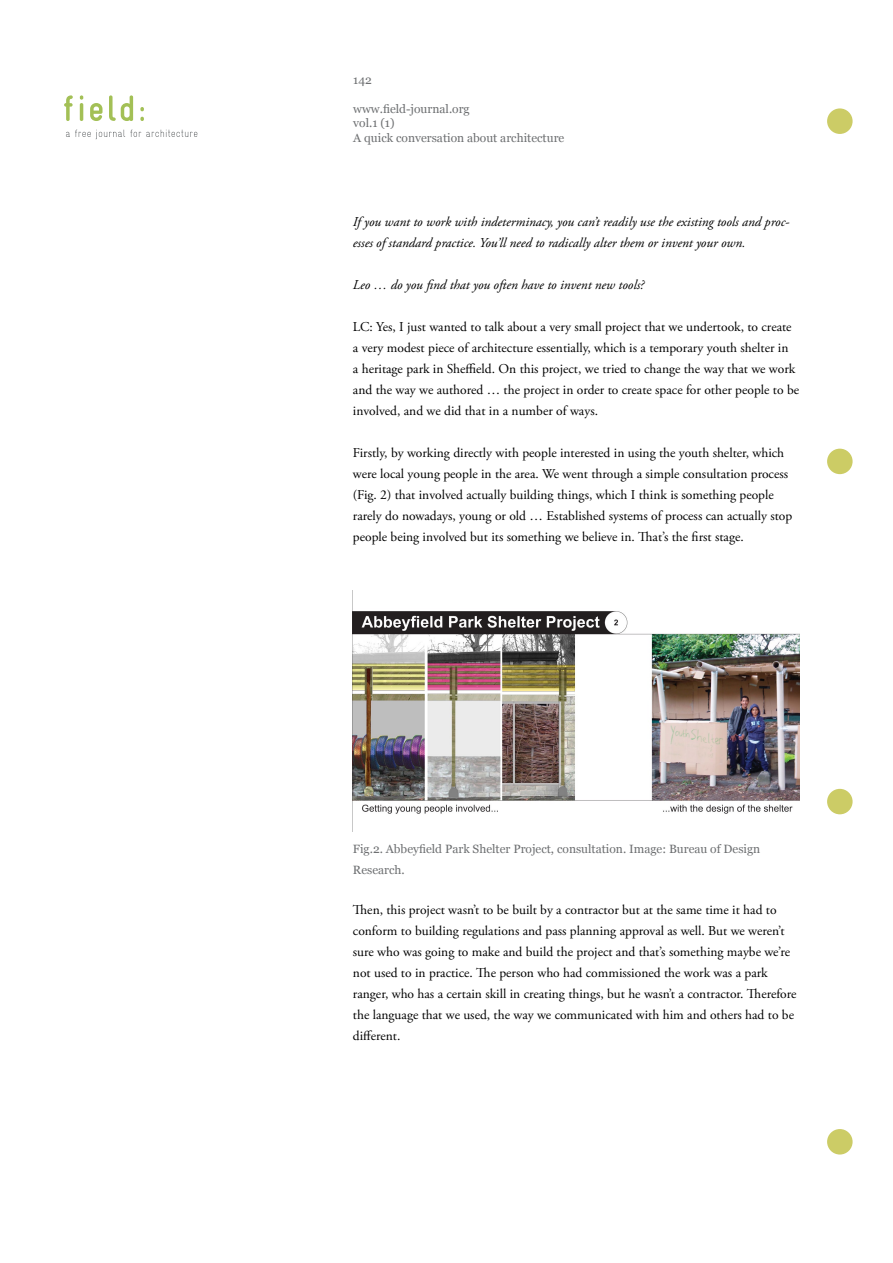
<style>
.page{position:relative;width:893px;height:1263px;background:#fff}
.page>*{position:absolute;margin:0;border:0;box-sizing:border-box;transform-origin:0 0}
.t1{font:13.5px/21px "Adobe Garamond Pro";color:#000}
.t2{font:italic 13.5px/21px "Adobe Garamond Pro";color:#000}
.t3{font:12px/14.4px "Georgia";color:#6d6f71}
</style>
<div class="page">
<svg style="left:66px;top:130px;width:131px;height:9px"></svg>
<svg style="left:64px;top:95px;width:9px;height:26px"></svg>
<svg style="left:80px;top:95px;width:3px;height:5px"></svg>
<hr style="left:80px;top:103px;width:3px;height:18px;background:#a3c056;border-radius:2px">
<svg style="left:90px;top:103px;width:12px;height:18px"></svg>
<svg style="left:109px;top:95px;width:24px;height:26px"></svg>
<svg style="left:140px;top:117px;width:4px;height:4px"></svg>
<svg style="left:140px;top:107px;width:4px;height:4px"></svg>
<div style="left:827px;top:789px;width:26px;height:25px;background:#cc6;border-radius:50%"></div>
<div style="left:827px;top:449px;width:26px;height:25px;background:#cccc65;border-radius:50%"></div>
<div style="left:827px;top:108px;width:26px;height:26px;background:#cc6;border-radius:50%"></div>
<div style="left:827px;top:1129px;width:26px;height:25px;background:#cc6;border-radius:50%"></div>
<img style="left:353px;top:611px;width:446px;height:203px">
<p class="t3" style="left:353px;top:73px;width:20px">142</p>
<p class="t3" style="left:353px;top:102px;width:213px">www.field-journal.org<br>vol.1 (1)<br>A quick conversation about architecture</p>
<p class="t2" style="left:353px;top:211px;width:438px">If you want to work with indeterminacy, you can’t readily use the existing tools and proc&shy;esses of standard practice. You’ll need to radically alter them or invent your own.</p>
<p class="t2" style="left:353px;top:274px;width:293px">Leo … do you find that you often have to invent new tools?</p>
<p class="t1" style="left:353px;top:316px;width:448px">LC: Yes, I just wanted to talk about a very small project that we undertook, to create a very modest piece of architecture essentially, which is a temporary youth shelter in<br>a heritage park in Sheffield. On this project, we tried to change the way that we work and the way we authored … the project in order to create space for other people to be involved, and we did that in a number of ways.</p>
<p class="t1" style="left:353px;top:442px;width:441px">Firstly, by working directly with people interested in using the youth shelter, which were local young people in the area. We went through a simple consultation process (Fig. 2) that involved actually building things, which I think is something people rarely do nowadays, young or old … Established systems of process can actually stop people being involved but its something we believe in. That’s the first stage.</p>
<p class="t3" style="left:353px;top:838px;width:409px;line-height:21px">Fig.2. Abbeyfield Park Shelter Project, consultation. Image: Bureau of Design<br>Research.</p>
<p class="t1" style="left:353px;top:900px;width:445px">Then, this project wasn’t to be built by a contractor but at the same time it had to conform to building regulations and pass planning approval as well. But we weren’t sure who was going to make and build the project and that’s something maybe we’re not used to in practice. The person who had commissioned the work was a park ranger, who has a certain skill in creating things, but he wasn’t a contractor. Therefore the language that we used, the way we communicated with him and others had to be different.</p>
</div>
